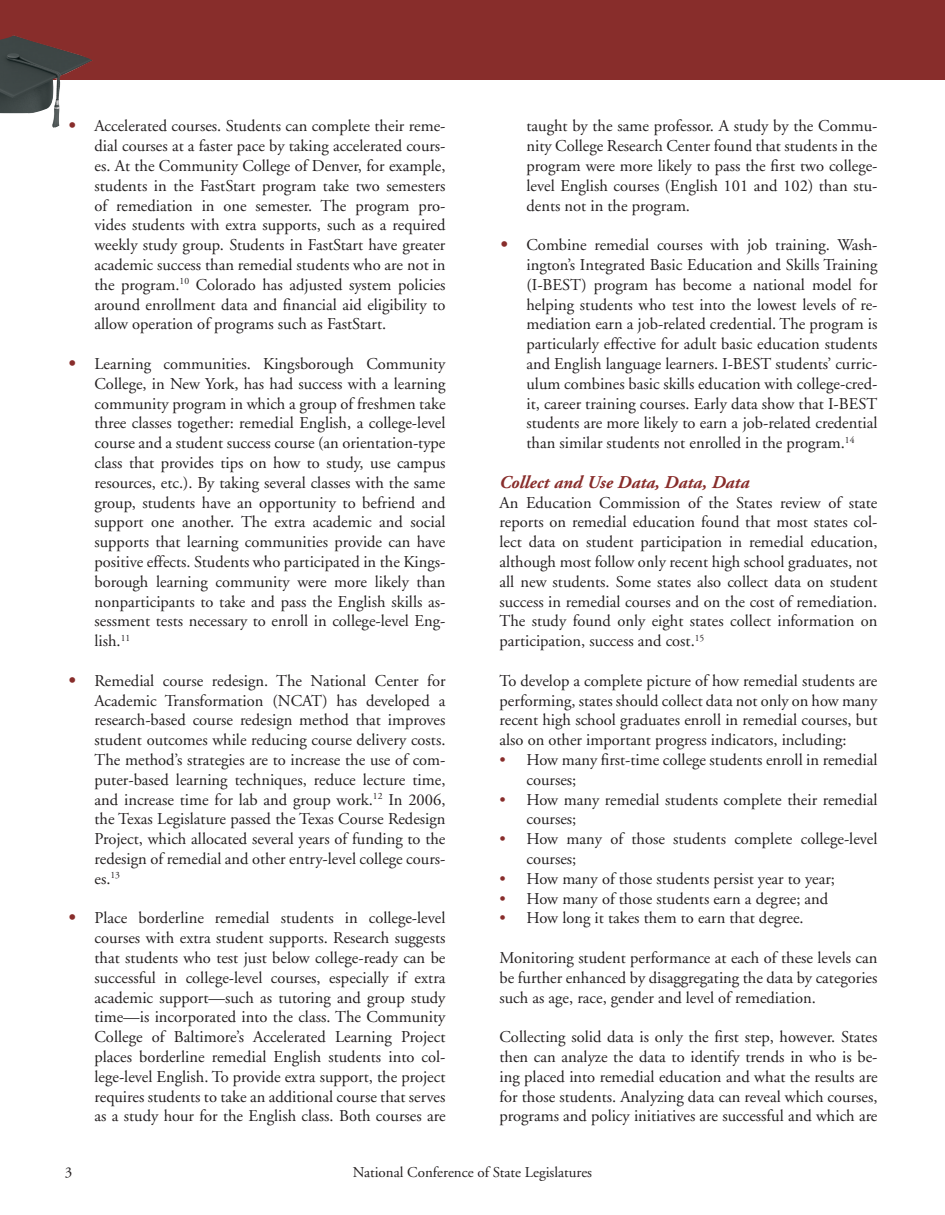
<style>
.page{position:relative;width:945px;height:1215px;background:#fff}
.page>*{position:absolute;margin:0;border:0;box-sizing:border-box;transform-origin:0 0}
.t1{font:italic 700 18px "Adobe Garamond";color:#882d2b}
.t2{font:16.5px/19.8px "Adobe Garamond";color:#231f20;text-align:justify}
.t3{font:15px "Adobe Garamond";color:#231f20}
.s1{font-weight:700;font-style:italic;font-size:18px;color:#882d2b}
.s2{color:#882d2b}
</style>
<div class="page">
<div style="left:1px;top:1px;width:944px;height:79px;background:#882d2b"></div>
<img style="left:0;top:36px;width:92px;height:92px">
<p class="t2" style="left:94px;top:117px;width:353px;text-indent:-27px"><span class="s1">•</span> Accelerated courses. Students can complete their reme&shy;dial courses at a faster pace by taking accelerated cours&shy;es. At the Community College of Denver, for example, students in the FastStart program take two semesters of remediation in one semester. The program pro&shy;vides students with extra supports, such as a required weekly study group. Students in FastStart have greater academic success than remedial students who are not in the program.<sup>10</sup> Colorado has adjusted system policies around enrollment data and financial aid eligibility to allow operation of programs such as FastStart.</p>
<p class="t2" style="left:94px;top:354px;width:353px;text-indent:-27px"><span class="s1">•</span> Learning communities. Kingsborough Community College, in New York, has had success with a learning community program in which a group of freshmen take three classes together: remedial English, a college-level course and a student success course (an orientation-type class that provides tips on how to study, use campus resources, etc.). By taking several classes with the same group, students have an opportunity to befriend and support one another. The extra academic and social supports that learning communities provide can have positive effects. Students who participated in the Kings&shy;borough learning community were more likely than nonparticipants to take and pass the English skills as&shy;sessment tests necessary to enroll in college-level Eng&shy;lish.<sup>11</sup></p>
<p class="t2" style="left:94px;top:671px;width:353px;text-indent:-27px"><span class="s1">•</span> Remedial course redesign. The National Center for Academic Transformation (NCAT) has developed a research-based course redesign method that improves student outcomes while reducing course delivery costs.<br>The method’s strategies are to increase the use of com&shy;puter-based learning techniques, reduce lecture time, and increase time for lab and group work.<sup>12</sup> In 2006, the Texas Legislature passed the Texas Course Redesign Project, which allocated several years of funding to the redesign of remedial and other entry-level college cours&shy;es.<sup>13</sup></p>
<p class="t2" style="left:94px;top:909px;width:353px;text-indent:-27px"><span class="s1">•</span> Place borderline remedial students in college-level courses with extra student supports. Research suggests that students who test just below college-ready can be successful in college-level courses, especially if extra academic support—such as tutoring and group study time—is incorporated into the class. The Community College of Baltimore’s Accelerated Learning Project places borderline remedial English students into col&shy;lege-level English. To provide extra support, the project requires students to take an additional course that serves as a study hour for the English class. Both courses are</p>
<p class="t2" style="left:526px;top:117px;width:353px">taught by the same professor. A study by the Commu&shy;nity College Research Center found that students in the program were more likely to pass the first two college&shy;level English courses (English 101 and 102) than stu&shy;dents not in the program.</p>
<p class="t2" style="left:526px;top:236px;width:353px;text-indent:-27px"><span class="s1">•</span> Combine remedial courses with job training. Wash&shy;ington’s Integrated Basic Education and Skills Training (I-BEST) program has become a national model for helping students who test into the lowest levels of re&shy;mediation earn a job-related credential. The program is particularly effective for adult basic education students and English language learners. I-BEST students’ curric&shy;ulum combines basic skills education with college-cred&shy;it, career training courses. Early data show that I-BEST students are more likely to earn a job-related credential than similar students not enrolled in the program.<sup>14</sup></p>
<p class="t1" style="left:500px;top:472px;width:251px">Collect and Use Data, Data, Data</p>
<p class="t2" style="left:500px;top:493px;width:380px">An Education Commission of the States review of state reports on remedial education found that most states col&shy;lect data on student participation in remedial education, although most follow only recent high school graduates, not all new students. Some states also collect data on student success in remedial courses and on the cost of remediation.<br>The study found only eight states collect information on participation, success and cost.<sup>15</sup></p>
<p class="t2" style="left:500px;top:671px;width:380px">To develop a complete picture of how remedial students are performing, states should collect data not only on how many recent high school graduates enroll in remedial courses, but also on other important progress indicators, including:</p>
<p class="t2" style="left:526px;top:750px;width:352px;text-indent:-27px"><span class="s2">•</span> How many first-time college students enroll in remedial courses;</p>
<p class="t2" style="left:526px;top:790px;width:353px;text-indent:-27px"><span class="s2">•</span> How many remedial students complete their remedial courses;</p>
<p class="t2" style="left:526px;top:829px;width:353px;text-indent:-27px"><span class="s2">•</span> How many of those students complete college-level courses;</p>
<p class="t2" style="left:500px;top:869px;width:337px"><span class="s2">•</span> How many of those students persist year to year;</p>
<p class="t2" style="left:500px;top:889px;width:330px"><span class="s2">•</span> How many of those students earn a degree; and</p>
<p class="t2" style="left:500px;top:909px;width:306px"><span class="s2">•</span> How long it takes them to earn that degree.</p>
<p class="t2" style="left:500px;top:948px;width:380px">Monitoring student performance at each of these levels can be further enhanced by disaggregating the data by categories such as age, race, gender and level of remediation.</p>
<p class="t2" style="left:500px;top:1028px;width:380px">Collecting solid data is only the first step, however. States then can analyze the data to identify trends in who is be&shy;ing placed into remedial education and what the results are for those students. Analyzing data can reveal which courses, programs and policy initiatives are successful and which are</p>
<p class="t3" style="left:65px;top:1165px;width:9px">3</p>
<p class="t3" style="left:353px;top:1165px;width:241px">National Conference of State Legislatures</p>
</div>
